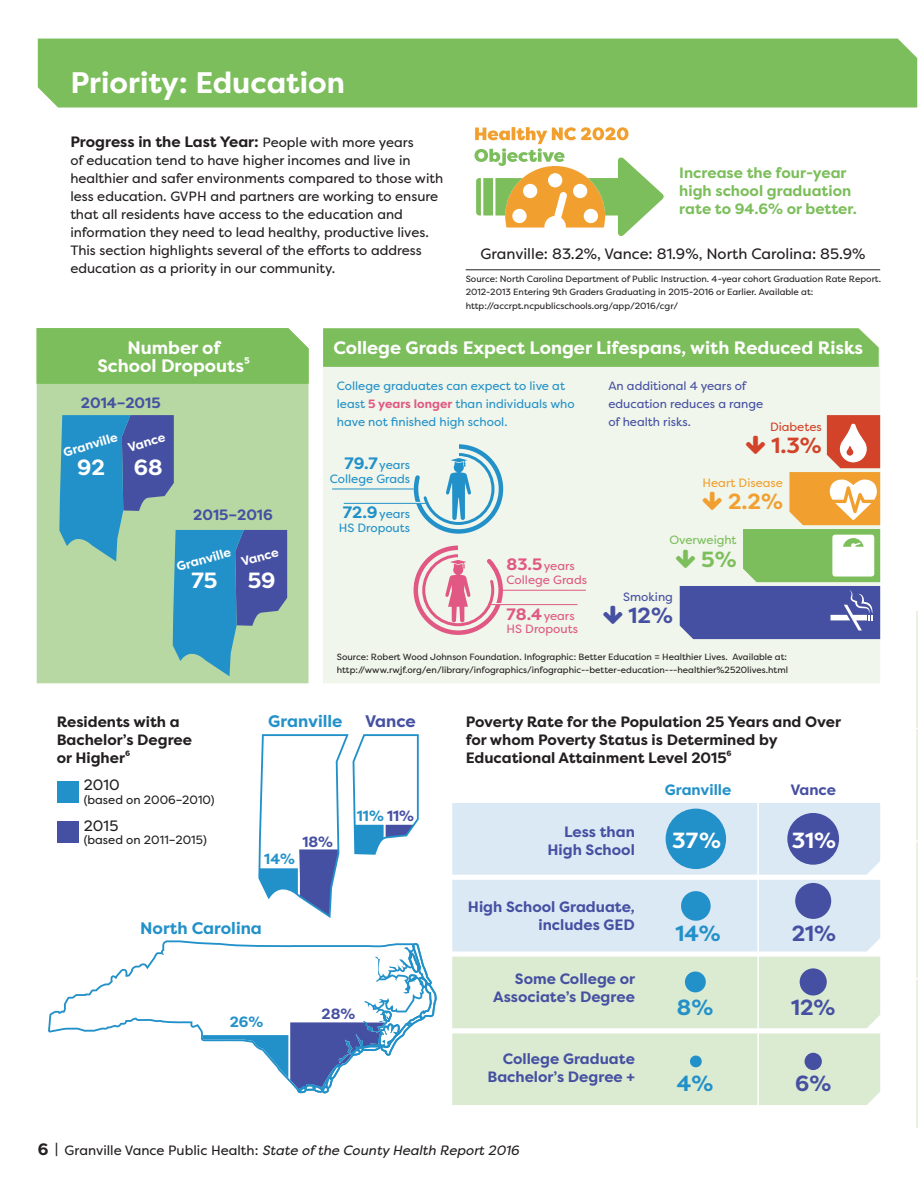
<style>
.page{position:relative;width:918px;height:1188px;background:#fff}
.page>*{position:absolute;margin:0;border:0;box-sizing:border-box;transform-origin:0 0}
.t1{font:700 29.7px "Filson Pro";color:#fff}
.t2{font:700 22.05px "Filson Pro";color:#fff}
.t3{font:700 21.9px "Filson Pro";color:#4650a2}
.t4{font:700 21.9px "Filson Pro";color:#2391c9}
.t5{font:700 21.9px "Filson Pro";color:#fff}
.t6{font:700 21.9px "Filson Pro";color:#d2432a}
.t7{font:700 21.9px "Filson Pro";color:#f1a030}
.t8{font:700 21.9px "Filson Pro";color:#7cbe5b}
.t9{font:700 18px/18px "Filson Pro";color:#fff;text-align:center}
.t10{font:700 16.65px "Filson Pro";color:#2391c9}
.t11{font:700 16.65px "Filson Pro";letter-spacing:-.005em;color:#4650a2}
.t12{font:700 15px/18px "Filson Pro";color:#231f20}
.t13{font:700 15px/18px "Filson Pro";color:#4650a2;text-align:right}
.t14{font:700 15px/18px "Filson Pro";color:#7cbe5b}
.t15{font:15px "Filson Pro";color:#231f20}
.t16{font:700 15px "Filson Pro";color:#2391c9}
.t17{font:700 14.85px "Filson Pro";color:#2391c9}
.t18{font:700 14.85px "Filson Pro";color:#4650a2}
.t19{font:13.5px/18px "Filson Pro";color:#231f20}
.t20{font:italic 13.5px "Filson Pro";color:#231f20}
.t21{font:700 12.6px "Filson Pro";color:#fff}
.t22{font:12px/13.5px "Filson Pro";color:#2391c9;text-align:right}
.t23{font:12px/18px "Filson Pro";color:#4650a2}
.t24{font:12px/13.5px "Filson Pro";color:#e05883}
.t25{font:12px "Filson Pro";color:#231f20}
.t26{font:12px "Filson Pro";color:#f1a030}
.t27{font:12px "Filson Pro";color:#7cbe5b}
.t28{font:12px "Filson Pro";color:#d2432a}
.t29{font:9px/13.5px "Filson Pro";color:#231f20}
.s1{font-weight:400;font-size:13.5px}
.s2{font-weight:700;color:#e05883}
.s3{font-weight:700;font-size:16.5px}
.s4{color:#4650a2}
.s5{font-weight:700;font-style:normal;font-size:16.5px}
.s6{font-weight:700;font-style:normal}
.s7{font-style:normal}
</style>
<div class="page">
<div style="left:37px;top:384px;width:272px;height:299px;background:#b8d8a3"></div>
<div style="left:323px;top:348px;width:557px;height:335px;background:#f0f6eb"></div>
<div style="left:38px;top:39px;width:879px;height:69px;background:#7cbe5b"></div>
<div style="left:37px;top:328px;width:272px;height:56px;background:#7cbe5b"></div>
<div style="left:323px;top:328px;width:556px;height:39px;background:#7cbe5b"></div>
<svg style="left:474px;top:127px;width:190px;height:109px"></svg>
<hr style="left:466px;top:270px;width:414px;height:1px;background:#231f20">
<svg style="left:59px;top:415px;width:228px;height:261px;background:#7eb1ad"></svg>
<hr style="left:501px;top:590px;width:85px;height:1px;background:#e05883">
<svg style="left:411px;top:543px;width:96px;height:94px;background:#ebcace"></svg>
<hr style="left:490px;top:604px;width:87px;height:1px;background:#e05883">
<div style="left:458px;top:544px;width:7px;height:14px;background:#f0f6eb"></div>
<hr style="left:332px;top:489px;width:82px;height:1px;background:#2391c9">
<svg style="left:410px;top:442px;width:95px;height:94px;background:#bcdce2"></svg>
<hr style="left:344px;top:503px;width:82px;height:1px;background:#2391c9">
<div style="left:452px;top:443px;width:6px;height:14px;background:#f0f6eb"></div>
<svg style="left:48px;top:940px;width:171px;height:101px"></svg>
<svg style="left:203px;top:943px;width:234px;height:150px"></svg>
<svg style="left:258px;top:734px;width:161px;height:184px"></svg>
<div style="left:57px;top:781px;width:22px;height:22px;background:#2391c9"></div>
<div style="left:57px;top:821px;width:22px;height:22px;background:#4650a2"></div>
<svg style="left:452px;top:803px;width:428px;height:148px;background:#d1e4f1"></svg>
<div style="left:787px;top:813px;width:52px;height:52px;background:#4650a2;border-radius:50%"></div>
<div style="left:795px;top:883px;width:36px;height:36px;background:#4650a2;border-radius:50%"></div>
<svg style="left:452px;top:957px;width:428px;height:148px;background:#d9e9d2"></svg>
<hr style="left:757px;top:785px;width:2px;height:357px;background:#fff">
<hr style="left:916px;top:611px;width:1px;height:517px;background:#e9f2e1">
<svg style="left:676px;top:415px;width:204px;height:224px;background:#bcbbb2"></svg>
<svg style="left:603px;top:606px;width:19px;height:18px"></svg>
<h1 class="t1" style="left:70px;top:63px;width:276px">Priority: Education</h1>
<h3 class="t12" style="left:70px;top:133px;width:345px">Progress in the Last Year: <span class="s1">People with more years</span></h3>
<p class="t19" style="left:70px;top:151px;width:374px">of education tend to have higher incomes and live in healthier and safer environments compared to those with less education. GVPH and partners are working to ensure that all residents have access to the education and information they need to lead healthy, productive lives.<br>This section highlights several of the efforts to address education as a priority in our community.</p>
<h3 class="t14" style="left:679px;top:164px;width:179px">Increase the four-year high school graduation rate to 94.6% or better.</h3>
<h3 class="t15" style="left:480px;top:244px;width:387px">Granville: 83.2%, Vance: 81.9%, North Carolina: 85.9%</h3>
<p class="t29" style="left:466px;top:272px;width:417px">Source: North Carolina Department of Public Instruction. 4-year cohort Graduation Rate Report.<br>2012-2013 Entering 9th Graders Graduating in 2015-2016 or Earlier. Available at: http://accrpt.ncpublicschools.org/app/2016/cgr/</p>
<h3 class="t9" style="left:97px;top:339px;width:154px">Number of<br>School Dropouts⁵</h3>
<h3 class="t9" style="left:333px;top:339px;width:531px">College Grads Expect Longer Lifespans, with Reduced Risks</h3>
<h3 class="t13" style="left:81px;top:394px;width:81px">2014–2015</h3>
<h3 class="t21" style="left:61px;top:445px;width:58px;rotate:-16deg">Granville</h3>
<h3 class="t21" style="left:126px;top:440px;width:40px;rotate:-16deg">Vance</h3>
<h2 class="t2" style="left:77px;top:453px;width:29px">92</h2>
<h2 class="t2" style="left:134px;top:453px;width:30px">68</h2>
<h3 class="t13" style="left:193px;top:506px;width:81px">2015–2016</h3>
<h3 class="t21" style="left:175px;top:559px;width:58px;rotate:-16deg">Granville</h3>
<h3 class="t21" style="left:239px;top:555px;width:40px;rotate:-16deg">Vance</h3>
<h2 class="t2" style="left:191px;top:566px;width:27px">75</h2>
<h2 class="t2" style="left:248px;top:566px;width:29px">59</h2>
<h3 class="t22" style="left:337px;top:377px;width:239px;line-height:18px;text-align:left">College graduates can expect to live at least <span class="s2">5 years longer</span> than individuals who have not finished high school.</h3>
<h3 class="t23" style="left:608px;top:377px;width:156px">An additional 4 years of education reduces a range of health risks.</h3>
<h3 class="t28" style="left:770px;top:418px;width:53px">Diabetes</h3>
<h3 class="t6" style="left:771px;top:432px;width:52px">1.3%</h3>
<h3 class="t26" style="left:703px;top:474px;width:82px">Heart Disease</h3>
<h3 class="t7" style="left:728px;top:488px;width:56px">2.2%</h3>
<h3 class="t27" style="left:669px;top:532px;width:69px">Overweight</h3>
<h3 class="t8" style="left:701px;top:545px;width:37px">5%</h3>
<h3 class="t23" style="left:623px;top:587px;width:51px">Smoking</h3>
<h3 class="t3" style="left:629px;top:602px;width:46px">12%</h3>
<h3 class="t22" style="left:330px;top:458px;width:82px"><span class="s3">79.7</span> years<br>College Grads</h3>
<h3 class="t22" style="left:339px;top:507px;width:73px;text-align:center"><span class="s3">72.9</span> years<br>HS Dropouts</h3>
<h3 class="t24" style="left:507px;top:559px;width:82px"><span class="s3">83.5</span> years<br>College Grads</h3>
<h3 class="t24" style="left:507px;top:608px;width:73px"><span class="s3">78.4</span> years<br>HS Dropouts</h3>
<p class="t29" style="left:337px;top:650px;width:453px">Source: Robert Wood Johnson Foundation. Infographic: Better Education = Healthier Lives. Available at: http://www.rwjf.org/en/library/infographics/infographic--better-education---healthier%2520lives.html</p>
<h3 class="t12" style="left:57px;top:713px;width:137px">Residents with a<br>Bachelor’s Degree or Higher⁶</h3>
<h3 class="t15" style="left:84px;top:775px;width:37px">2010</h3>
<h3 class="t25" style="left:84px;top:791px;width:132px">(based on 2006–2010)</h3>
<h3 class="t15" style="left:84px;top:815px;width:36px">2015</h3>
<h3 class="t25" style="left:84px;top:832px;width:125px">(based on 2011–2015)</h3>
<h3 class="t10" style="left:268px;top:711px;width:76px">Granville</h3>
<h3 class="t11" style="left:365px;top:711px;width:52px">Vance</h3>
<h3 class="t18" style="left:302px;top:833px;width:32px">18%</h3>
<h3 class="t17" style="left:264px;top:849px;width:32px">14%</h3>
<h3 class="t17" style="left:357px;top:806px;width:59px">11% <span class="s4">11%</span></h3>
<h3 class="t10" style="left:140px;top:918px;width:123px">North Carolina</h3>
<h3 class="t17" style="left:230px;top:1013px;width:35px">26%</h3>
<h3 class="t18" style="left:322px;top:1004px;width:35px">28%</h3>
<h3 class="t12" style="left:466px;top:713px;width:377px">Poverty Rate for the Population 25 Years and Over for whom Poverty Status is Determined by<br>Educational Attainment Level 2015⁶</h3>
<h3 class="t13" style="left:547px;top:823px;width:89px">Less than<br>High School</h3>
<h3 class="t13" style="left:468px;top:898px;width:168px">High School Graduate, includes GED</h3>
<h3 class="t13" style="left:493px;top:970px;width:144px">Some College or<br>Associate’s Degree</h3>
<h3 class="t13" style="left:487px;top:1050px;width:149px">College Graduate<br>Bachelor’s Degree +</h3>
<h3 class="t16" style="left:665px;top:780px;width:68px">Granville</h3>
<h3 class="t13" style="left:790px;top:781px;width:47px">Vance</h3>
<h3 class="t5" style="left:672px;top:827px;width:50px">37%</h3>
<h3 class="t5" style="left:792px;top:827px;width:46px">31%</h3>
<h3 class="t4" style="left:675px;top:919px;width:47px">14%</h3>
<h3 class="t3" style="left:792px;top:919px;width:46px">21%</h3>
<h3 class="t4" style="left:677px;top:993px;width:38px">8%</h3>
<h3 class="t3" style="left:791px;top:993px;width:46px">12%</h3>
<h3 class="t4" style="left:677px;top:1070px;width:38px">4%</h3>
<h3 class="t3" style="left:795px;top:1070px;width:38px">6%</h3>
<h3 class="t20" style="left:38px;top:1141px;width:483px"><span class="s5">6</span> <span class="s6">|</span> <span class="s7">Granville Vance Public Health:</span> State of the County Health Report 2016</h3>
</div>
